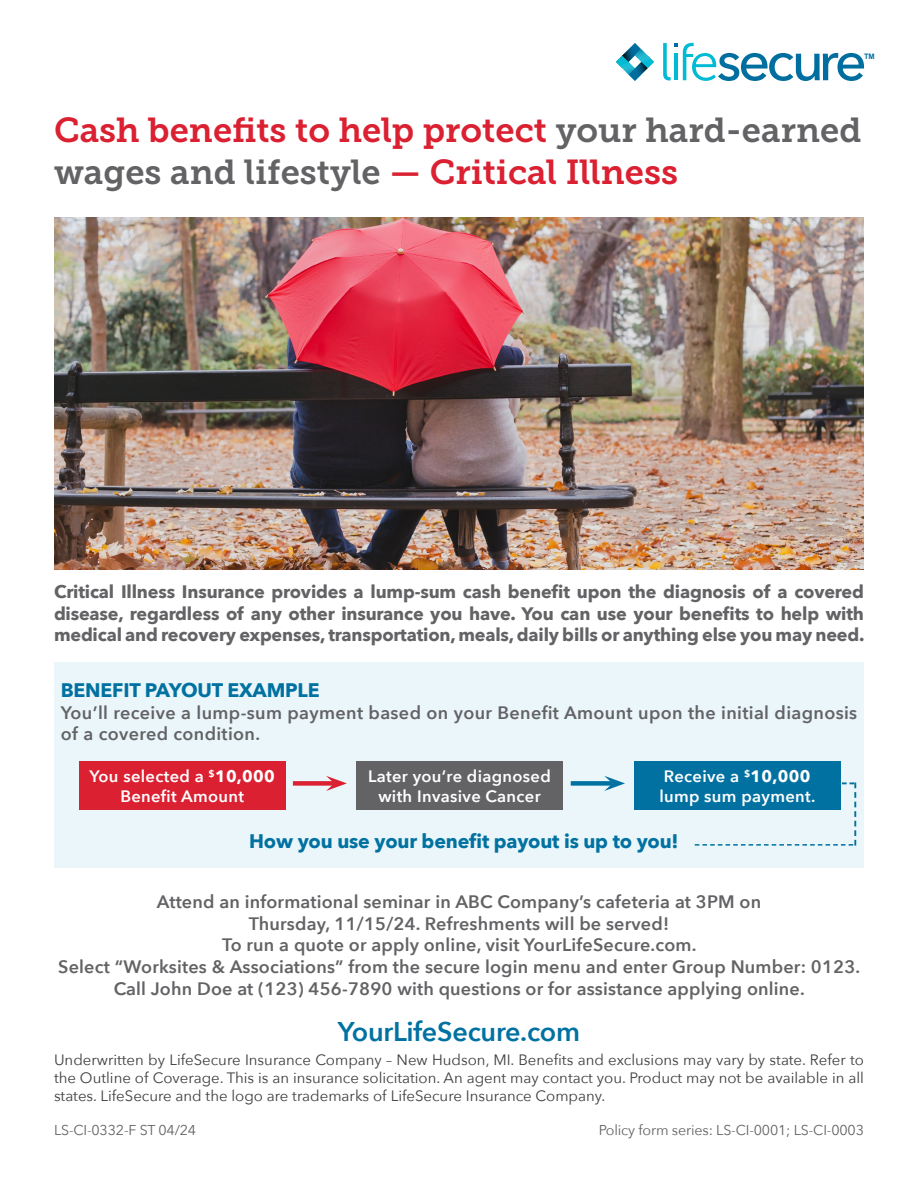
<style>
.page{position:relative;width:918px;height:1188px;background:#fff}
.page>*{position:absolute;margin:0;border:0;box-sizing:border-box;transform-origin:0 0}
.t1{font:34.5px/41.4px "Museo Slab 700";color:#da2031}
.Body{font:600 27px "Avenir Next";letter-spacing:-.01em;color:#0071a1}
.Body-2{font:700 19.65px "Avenir Next";letter-spacing:-.01em;color:#0071a1}
.t2{font:600 18px/21.6px "Avenir Next";letter-spacing:.01em;color:#636366;text-align:center}
.t3{font:700 18px/21.6px "Avenir Next";letter-spacing:-.01em;color:#636366;text-align:justify}
.t4{font:600 16.5px/19.8px "Avenir Next";letter-spacing:.02em;color:#fff;text-align:center}
.Body-3{font:15px/18px "Avenir Next";color:#3e3e3f;text-align:justify}
.Body-4{font:14.25px "Avenir Next";letter-spacing:-.01em;color:#636366}
.t5{font:700 7.5px "Arial";color:#006e9e}
.s1{color:#636366}
.s2{font-weight:700}
</style>
<div class="page">
<div style="left:54px;top:662px;width:810px;height:205px;background:#eaf6f9"></div>
<img style="left:54px;top:217px;width:810px;height:352px">
<svg style="left:616px;top:43px;width:38px;height:38px"></svg>
<svg style="left:663px;top:43px;width:201px;height:38px"></svg>
<div style="left:79px;top:761px;width:207px;height:49px;background:#da2031"></div>
<div style="left:357px;top:761px;width:206px;height:49px;background:#636366"></div>
<div style="left:634px;top:761px;width:206px;height:49px;background:#0071a1"></div>
<svg style="left:695px;top:782px;width:161px;height:64px"></svg>
<div style="left:293px;top:781px;width:41px;height:5px;background:#da2031"></div>
<svg style="left:326px;top:776px;width:21px;height:15px"></svg>
<div style="left:571px;top:781px;width:42px;height:5px;background:#0071a1"></div>
<svg style="left:604px;top:776px;width:21px;height:15px"></svg>
<p class="t5" style="left:864px;top:51px;width:12px">TM</p>
<p class="t1" style="left:54px;top:110px;width:809px">Cash benefits to help protect <span class="s1">your hard-earned wages and lifestyle</span> — Critical Illness</p>
<p class="t3" style="left:54px;top:581px;width:812px">Critical Illness Insurance provides a lump-sum cash benefit upon the diagnosis of a covered disease, regardless of any other insurance you have. You can use your benefits to help with medical and recovery expenses, transportation, meals, daily bills or anything else you may need.</p>
<p class="Body-2" style="left:61px;top:673px;width:260px">BENEFIT PAYOUT EXAMPLE</p>
<p class="t2" style="left:61px;top:701px;width:798px;text-align:left">You’ll receive a lump-sum payment based on your Benefit Amount upon the initial diagnosis of a covered condition.</p>
<p class="t4" style="left:90px;top:766px;width:187px">You selected a <sup>$</sup><span class="s2">10,000<br></span>Benefit Amount</p>
<p class="t4" style="left:368px;top:766px;width:184px">Later you’re diagnosed with Invasive Cancer</p>
<p class="t4" style="left:659px;top:766px;width:157px;text-align:left">Receive a <sup>$</sup><span class="s2">10,000 </span>lump sum payment.</p>
<p class="Body-2" style="left:249px;top:825px;width:431px">How you use your benefit payout is up to you!</p>
<p class="t2" style="left:157px;top:891px;width:606px">Attend an informational seminar in ABC Company’s cafeteria at 3PM on<br>Thursday, 11/15/24. Refreshments will be served!</p>
<p class="t2" style="left:58px;top:934px;width:803px">To run a quote or apply online, visit YourLifeSecure.com.<br>Select “Worksites &amp; Associations” from the secure login menu and enter Group Number: 0123.</p>
<p class="t2" style="left:114px;top:977px;width:692px">Call John Doe at (123) 456-7890 with questions or for assistance applying online.</p>
<p class="Body" style="left:338px;top:1008px;width:244px">YourLifeSecure.com</p>
<p class="Body-3" style="left:54px;top:1051px;width:812px">Underwritten by LifeSecure Insurance Company – New Hudson, MI. Benefits and exclusions may vary by state. Refer to the Outline of Coverage. This is an insurance solicitation. An agent may contact you. Product may not be available in all states. LifeSecure and the logo are trademarks of LifeSecure Insurance Company.</p>
<p class="Body-4" style="left:599px;top:1118px;width:267px">Policy form series: LS-CI-0001; LS-CI-0003</p>
<p class="Body-4" style="left:54px;top:1118px;width:144px">LS-CI-0332-F ST 04/24</p>
</div>
